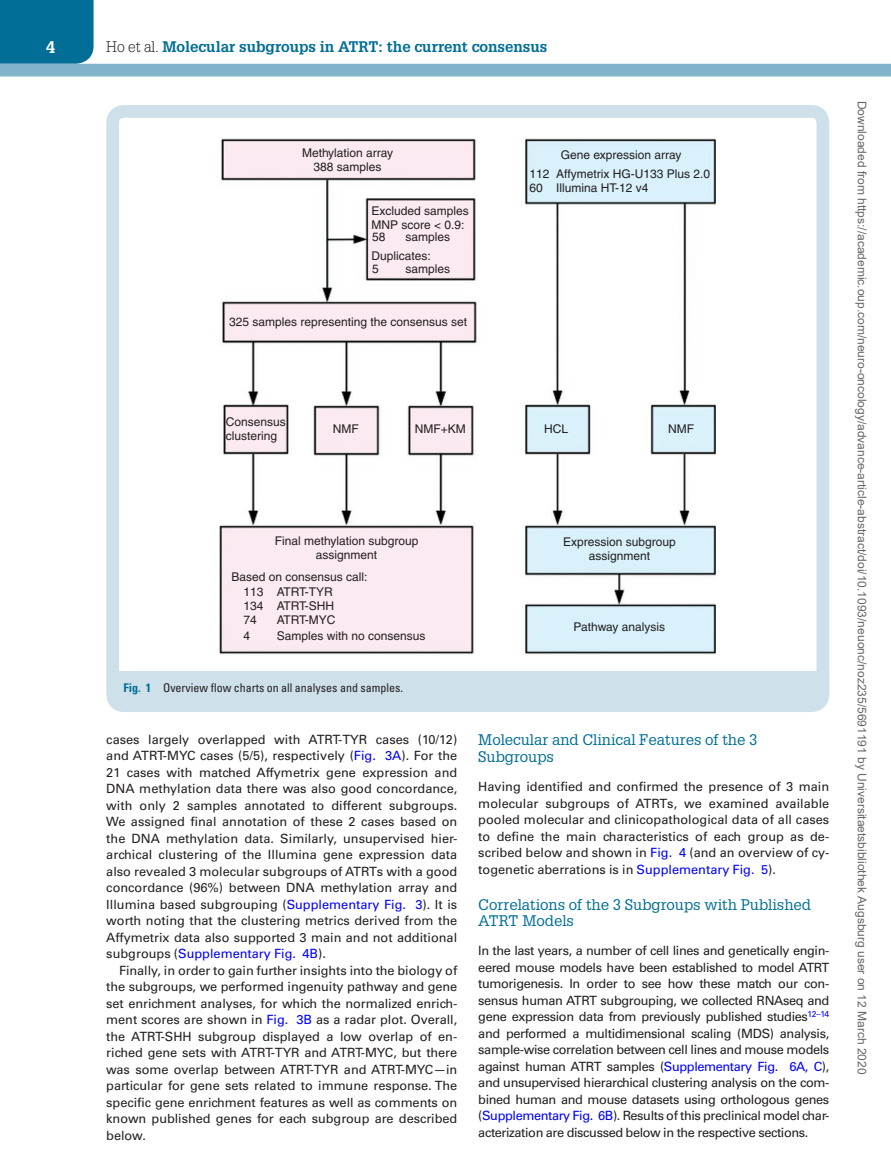
<style>
.page{position:relative;width:891px;height:1175px;background:#fff}
.page>*{position:absolute;margin:0;border:0;box-sizing:border-box;transform-origin:0 0}
.t1{font:700 16.5px "Glypha LT Std";color:#fff}
.t2{font:15px/16.5px "Glypha LT Std";color:#006e96}
.t3{font:700 15px "Glypha LT Std";color:#006e96}
.t4{font:12.75px/16.5px "Univers LT Std";letter-spacing:-.005em;color:#231f20;text-align:justify}
.t5{font:12px/14.4px "Helvetica";color:#231f20}
.t6{font:12px "Arial";color:#666}
.t7{font:condensed 12px "Univers LT Std";color:#231f20}
.s1{font-weight:300;color:#231f20}
.s2{font-weight:700;color:#006e96}
.s3{color:#00f}
</style>
<div class="page">
<div style="left:0;top:0;width:94px;height:64px;background:#006e96"></div>
<div style="left:0;top:64px;width:891px;height:12px;background:#7fb4ca"></div>
<div style="left:115px;top:671px;width:706px;height:28px;background:#cee0ea"></div>
<img style="left:220px;top:139px;width:496px;height:515px">
<div style="left:106px;top:105px;width:723px;height:607px;border:13px solid #cee0ea;border-radius:12px"></div>
<p class="t1" style="left:46px;top:37px;width:11px">4</p>
<p class="t3" style="left:106px;top:37px;width:443px"><span class="s1">Ho et al.</span> Molecular subgroups in ATRT: the current consensus</p>
<p class="t5" style="left:302px;top:145px;width:93px;text-align:center">Methylation array<br>388 samples</p>
<p class="t5" style="left:371px;top:203px;width:99px">Excluded samples<br>MNP score &lt; 0.9:</p>
<p class="t5" style="left:371px;top:248px;width:61px">Duplicates:</p>
<p class="t5" style="left:372px;top:229px;width:15px">58</p>
<p class="t5" style="left:406px;top:229px;width:46px">samples</p>
<p class="t5" style="left:372px;top:261px;width:8px">5</p>
<p class="t5" style="left:406px;top:261px;width:46px">samples</p>
<p class="t5" style="left:229px;top:314px;width:240px">325 samples representing the consensus set</p>
<p class="t5" style="left:561px;top:148px;width:122px">Gene expression array</p>
<p class="t5" style="left:529px;top:167px;width:182px">112 Affymetrix HG-U133 Plus 2.0<br>60 Illumina HT-12 v4</p>
<p class="t5" style="left:226px;top:414px;width:62px">Consensus clustering</p>
<p class="t5" style="left:333px;top:422px;width:27px">NMF</p>
<p class="t5" style="left:415px;top:422px;width:52px">NMF+KM</p>
<p class="t5" style="left:544px;top:422px;width:25px">HCL</p>
<p class="t5" style="left:668px;top:422px;width:27px">NMF</p>
<p class="t5" style="left:275px;top:533px;width:145px;text-align:center">Final methylation subgroup assignment</p>
<p class="t5" style="left:244px;top:569px;width:126px;text-indent:-12px">Based on consensus call:<br>113 ATRT-TYR<br>134 ATRT-SHH<br>74</p>
<p class="t5" style="left:277px;top:613px;width:60px">ATRT-MYC</p>
<p class="t5" style="left:244px;top:629px;width:8px">4</p>
<p class="t5" style="left:277px;top:629px;width:150px">Samples with no consensus</p>
<p class="t7" style="left:124px;top:680px;width:281px"><span class="s2">Fig. 1</span> Overview flow charts on all analyses and samples.</p>
<p class="t4" style="left:106px;top:731px;width:353px">cases largely overlapped with ATRT-TYR cases (10/12) and ATRT-MYC cases (5/5), respectively (<span class="s3">Fig. 3A</span>). For the 21 cases with matched Affymetrix gene expression and DNA methylation data there was also good concordance, with only 2 samples annotated to different subgroups.<br>We assigned final annotation of these 2 cases based on the DNA methylation data. Similarly, unsupervised hier&shy;archical clustering of the Illumina gene expression data also revealed 3 molecular subgroups of ATRTs with a good concordance (96%) between DNA methylation array and Illumina based subgrouping (<span class="s3">Supplementary Fig. 3</span>). It is worth noting that the clustering metrics derived from the Affymetrix data also supported 3 main and not additional subgroups (<span class="s3">Supplementary Fig. 4B</span>).</p>
<p class="t4" style="left:106px;top:962px;width:353px;text-indent:13px">Finally, in order to gain further insights into the biology of the subgroups, we performed ingenuity pathway and gene set enrichment analyses, for which the normalized enrich&shy;ment scores are shown in <span class="s3">Fig. 3B</span> as a radar plot. Overall, the ATRT-SHH subgroup displayed a low overlap of en&shy;riched gene sets with ATRT-TYR and ATRT-MYC, but there was some overlap between ATRT-TYR and ATRT-MYC—in particular for gene sets related to immune response. The specific gene enrichment features as well as comments on known published genes for each subgroup are described below.</p>
<p class="t5" style="left:563px;top:534px;width:114px;text-align:center">Expression subgroup assignment</p>
<p class="t5" style="left:574px;top:619px;width:93px">Pathway analysis</p>
<p class="t2" style="left:478px;top:731px;width:281px">Molecular and Clinical Features of the 3<br>Subgroups</p>
<p class="t4" style="left:478px;top:778px;width:353px">Having identified and confirmed the presence of 3 main molecular subgroups of ATRTs, we examined available pooled molecular and clinicopathological data of all cases to define the main characteristics of each group as de&shy;scribed below and shown in <span class="s3">Fig. 4</span> (and an overview of cy&shy;togenetic aberrations is in <span class="s3">Supplementary Fig. 5</span>).</p>
<p class="t2" style="left:478px;top:895px;width:334px">Correlations of the 3 Subgroups with Published<br>ATRT Models</p>
<p class="t4" style="left:478px;top:942px;width:353px">In the last years, a number of cell lines and genetically engin&shy;eered mouse models have been established to model ATRT tumorigenesis. In order to see how these match our con&shy;sensus human ATRT subgrouping, we collected RNAseq and gene expression data from previously published studies<sup>12–14 </sup>and performed a multidimensional scaling (MDS) analysis, sample-wise correlation between cell lines and mouse models against human ATRT samples (<span class="s3">Supplementary Fig. 6A, C</span>), and unsupervised hierarchical clustering analysis on the com&shy;bined human and mouse datasets using orthologous genes (<span class="s3">Supplementary Fig. 6B</span>). Results of this preclinical model char&shy;acterization are discussed below in the respective sections.</p>
<p class="t6" style="left:866px;top:101px;width:975px;rotate:90deg">Downloaded from https://academic.oup.com/neuro-oncology/advance-article-abstract/doi/10.1093/neuonc/noz235/5691191 by Universitaetsbibliothek Augsburg user on 12 March 2020</p>
</div>
